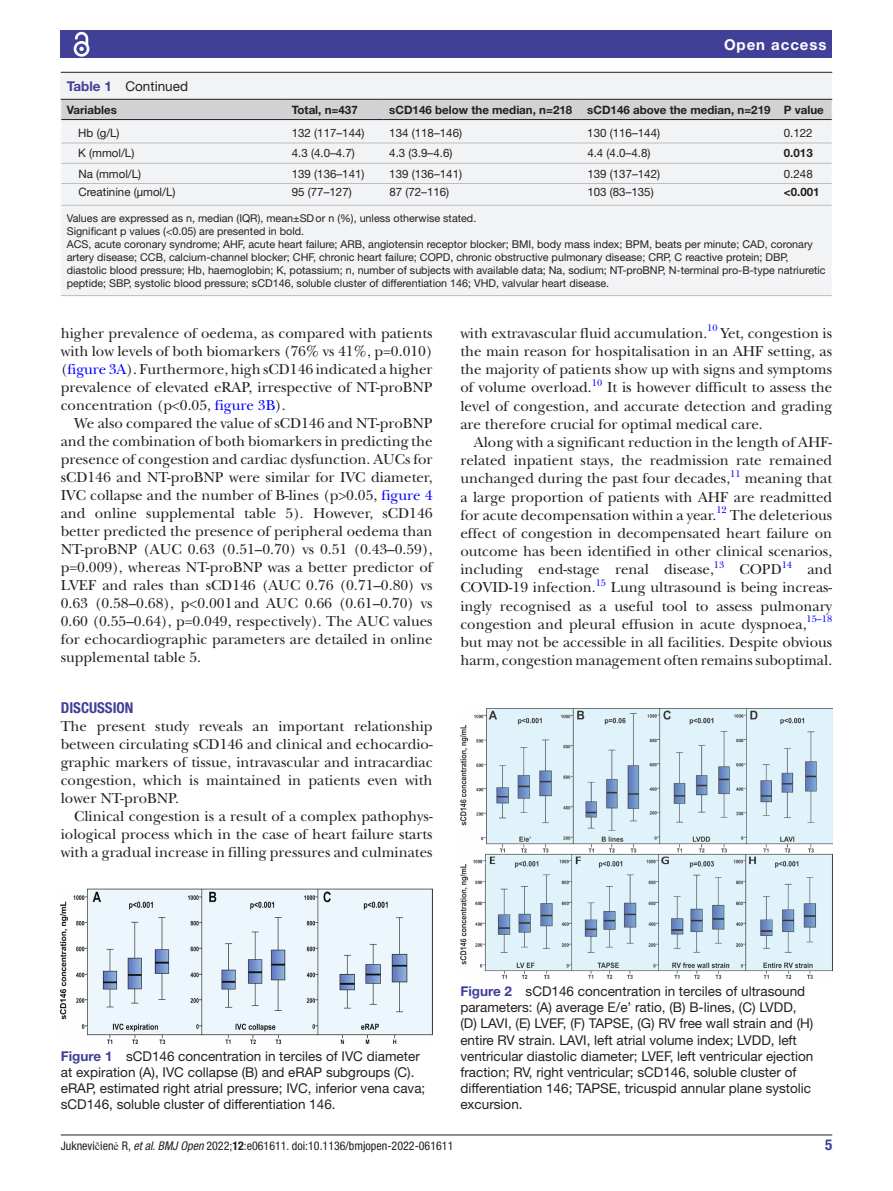
<style>
.page{position:relative;width:893px;height:1191px;background:#fff}
.page>*{position:absolute;margin:0;border:0;box-sizing:border-box;transform-origin:0 0}
.t1{font:15px/18px "New Baskerville";color:#231f20;text-align:justify}
.t2{font:700 condensed 15px "Helvetica Neue LT Std";color:#414099}
.t3{font:700 15px "Helvetica Neue LT Std";letter-spacing:.065em;color:#fff}
.t4{font:13.5px/16.2px "Helvetica Neue LT Std";color:#231f20}
.t5{font:condensed 12px "Helvetica Neue LT Std";color:#231f20}
.t6{font:11.55px "Helvetica Neue LT Std";color:#231f20}
.t7{font:700 11.55px "Helvetica Neue LT Std";color:#231f20}
.t8{font:10.8px/12.9px "Helvetica Neue LT Std";color:#231f20}
.t9{font:9.9px "New Baskerville";color:#00f}
.s1{font-weight:700;color:#414099}
.s2{color:#00f}
.s3{font-family:"Times New Roman";font-stretch:normal}
.s4{font-style:italic}
.s5{font-weight:700}
</style>
<div class="page">
<hr style="left:61px;top:1134px;width:771px;height:1px;background:#231f20">
<div style="left:61px;top:31px;width:771px;height:27px;background:#414099"></div>
<svg style="left:73px;top:31px;width:17px;height:26px"></svg>
<div style="left:61px;top:91px;width:771px;height:205px;background:#f2f3f4"></div>
<hr style="left:61px;top:205px;width:225px;height:1px;background:#bcbdc0">
<hr style="left:61px;top:295px;width:225px;height:1px;background:#bcbdc0">
<hr style="left:286px;top:295px;width:97px;height:1px;background:#bcbdc0">
<hr style="left:383px;top:295px;width:198px;height:1px;background:#bcbdc0">
<hr style="left:581px;top:295px;width:197px;height:1px;background:#bcbdc0">
<hr style="left:778px;top:295px;width:54px;height:1px;background:#bcbdc0">
<hr style="left:286px;top:205px;width:97px;height:1px;background:#bcbdc0">
<hr style="left:383px;top:205px;width:198px;height:1px;background:#bcbdc0">
<hr style="left:581px;top:205px;width:197px;height:1px;background:#bcbdc0">
<hr style="left:778px;top:205px;width:54px;height:1px;background:#bcbdc0">
<svg style="left:60px;top:99px;width:773px;height:106px"></svg>
<div style="left:61px;top:73px;width:771px;height:18px;background:#f2f3f4"></div>
<hr style="left:61px;top:72px;width:771px;height:1px;background:#231f20">
<img style="left:61px;top:888px;width:372px;height:155px">
<img style="left:460px;top:708px;width:372px;height:270px">
<p class="t4" style="left:67px;top:78px;width:123px"><span class="s1">Table 1</span> Continued</p>
<p class="t3" style="left:724px;top:35px;width:104px">Open access</p>
<p class="t7" style="left:67px;top:102px;width:52px">Variables</p>
<p class="t7" style="left:292px;top:102px;width:67px">Total, n=437</p>
<p class="t7" style="left:389px;top:102px;width:184px">sCD146 below the median, n=218</p>
<p class="t7" style="left:587px;top:102px;width:238px">sCD146 above the median, n=219 P value</p>
<p class="t6" style="left:78px;top:126px;width:43px">Hb (g/L)</p>
<p class="t6" style="left:292px;top:126px;width:74px">132 (117–144)</p>
<p class="t6" style="left:389px;top:126px;width:74px">134 (118–146)</p>
<p class="t6" style="left:587px;top:126px;width:74px">130 (116–144)</p>
<p class="t6" style="left:784px;top:126px;width:30px">0.122</p>
<p class="t6" style="left:78px;top:146px;width:58px">K (mmol/L)</p>
<p class="t6" style="left:292px;top:146px;width:65px">4.3 (4.0–4.7)</p>
<p class="t6" style="left:389px;top:146px;width:65px">4.3 (3.9–4.6)</p>
<p class="t6" style="left:587px;top:146px;width:65px">4.4 (4.0–4.8)</p>
<p class="t7" style="left:784px;top:146px;width:30px">0.013</p>
<p class="t6" style="left:78px;top:166px;width:64px">Na (mmol/L)</p>
<p class="t6" style="left:292px;top:166px;width:74px">139 (136–141)</p>
<p class="t6" style="left:389px;top:166px;width:74px">139 (136–141)</p>
<p class="t6" style="left:587px;top:166px;width:74px">139 (137–142)</p>
<p class="t6" style="left:784px;top:166px;width:30px">0.248</p>
<p class="t6" style="left:78px;top:185px;width:99px">Creatinine (μmol/L)</p>
<p class="t6" style="left:292px;top:185px;width:61px">95 (77–127)</p>
<p class="t6" style="left:389px;top:185px;width:61px">87 (72–116)</p>
<p class="t6" style="left:587px;top:185px;width:68px">103 (83–135)</p>
<p class="t7" style="left:784px;top:185px;width:37px">&lt;0.001</p>
<p class="t8" style="left:67px;top:211px;width:760px">Values are expressed as n, median (IQR), mean±SDor n (%), unless otherwise stated.<br>Significant p values (&lt;0.05) are presented in bold.<br>ACS, acute coronary syndrome; AHF, acute heart failure; ARB, angiotensin receptor blocker; BMI, body mass index; BPM, beats per minute; CAD, coronary artery disease; CCB, calcium-channel blocker; CHF, chronic heart failure; COPD, chronic obstructive pulmonary disease; CRP, C reactive protein; DBP, diastolic blood pressure; Hb, haemoglobin; K, potassium; n, number of subjects with available data; Na, sodium; NT-proBNP, N-terminal pro-B-type natriuretic peptide; SBP, systolic blood pressure; sCD146, soluble cluster of differentiation 146; VHD, valvular heart disease.</p>
<p class="t1" style="left:61px;top:324px;width:373px">higher prevalence of oedema, as compared with patients with low levels of both biomarkers (76% vs 41%, p=0.010) (<span class="s2">figure 3A</span>). Furthermore, high sCD146 indicated a higher prevalence of elevated eRAP, irrespective of NT-proBNP concentration (p&lt;0.05, <span class="s2">figure 3B</span>).</p>
<p class="t1" style="left:61px;top:414px;width:373px;text-indent:14px">We also compared the value of sCD146 and NT-proBNP and the combination of both biomarkers in predicting the presence of congestion and cardiac dysfunction. AUCs for sCD146 and NT-proBNP were similar for IVC diameter, IVC collapse and the number of B-lines (p&gt;0.05, <span class="s2">figure 4 </span>and online supplemental table 5). However, sCD146 better predicted the presence of peripheral oedema than NT-proBNP (AUC 0.63 (0.51–0.70) vs 0.51 (0.43–0.59), p=0.009), whereas NT-proBNP was a better predictor of LVEF and rales than sCD146 (AUC 0.76 (0.71–0.80) vs 0.63 (0.58–0.68), p&lt;0.001and AUC 0.66 (0.61–0.70) vs 0.60 (0.55–0.64), p=0.049, respectively). The AUC values for echocardiographic parameters are detailed in online supplemental table 5.</p>
<p class="t2" style="left:61px;top:698px;width:74px">DISCUSSION</p>
<p class="t1" style="left:61px;top:717px;width:373px">The present study reveals an important relationship between circulating sCD146 and clinical and echocardio&shy;graphic markers of tissue, intravascular and intracardiac congestion, which is maintained in patients even with lower NT-proBNP.</p>
<p class="t1" style="left:61px;top:807px;width:373px;text-indent:14px">Clinical congestion is a result of a complex pathophys&shy;iological process which in the case of heart failure starts with a gradual increase in filling pressures and culminates</p>
<p class="t1" style="left:460px;top:324px;width:248px">with extravascular fluid accumulation.</p>
<p class="t9" style="left:707px;top:322px;width:12px">10</p>
<p class="t1" style="left:460px;top:324px;width:373px;text-indent:261px">Yet, congestion is the main reason for hospitalisation in an AHF setting, as the majority of patients show up with signs and symptoms of volume overload.</p>
<p class="t9" style="left:592px;top:377px;width:12px">10</p>
<p class="t1" style="left:460px;top:378px;width:373px;text-indent:147px">It is however difficult to assess the level of congestion, and accurate detection and grading are therefore crucial for optimal medical care.</p>
<p class="t1" style="left:460px;top:433px;width:373px;text-indent:14px">Along with a significant reduction in the length of AHF&shy;related inpatient stays, the readmission rate remained unchanged during the past four decades,<sup>11</sup> meaning that a large proportion of patients with AHF are readmitted for acute decompensation within a year.</p>
<p class="t9" style="left:716px;top:504px;width:12px">12</p>
<p class="t1" style="left:460px;top:506px;width:373px;text-indent:269px">The deleterious effect of congestion in decompensated heart failure on outcome has been identified in other clinical scenarios, including end-stage renal disease,</p>
<p class="t9" style="left:782px;top:558px;width:12px">14</p>
<p class="t1" style="left:460px;top:560px;width:373px;text-indent:347px">and COVID-19 infection.<sup>15</sup> Lung ultrasound is being increas&shy;ingly recognised as a useful tool to assess pulmonary congestion and pleural effusion in acute dyspnoea,</p>
<p class="t9" style="left:714px;top:558px;width:12px">13</p>
<p class="t1" style="left:739px;top:560px;width:44px">COPD</p>
<p class="t9" style="left:807px;top:613px;width:27px">15–18</p>
<p class="t1" style="left:460px;top:633px;width:373px">but may not be accessible in all facilities. Despite obvious harm, congestion management often remains suboptimal.</p>
<p class="t4" style="left:61px;top:1047px;width:366px"><span class="s1">Figure 1</span> sCD146 concentration in terciles of IVC diameter at expiration (A), IVC collapse (B) and eRAP subgroups (C). eRAP, estimated right atrial pressure; IVC, inferior vena cava; sCD146, soluble cluster of differentiation 146.</p>
<p class="t4" style="left:460px;top:982px;width:355px"><span class="s1">Figure 2</span> sCD146 concentration in terciles of ultrasound parameters: (A) average E/e’ ratio, (B) B-lines, (C) LVDD, (D) LAVI, (E) LVEF, (F) TAPSE, (G) RV free wall strain and (H) entire RV strain. LAVI, left atrial volume index; LVDD, left ventricular diastolic diameter; LVEF, left ventricular ejection fraction; RV, right ventricular; sCD146, soluble cluster of differentiation 146; TAPSE, tricuspid annular plane systolic excursion.</p>
<p class="t5" style="left:61px;top:1138px;width:394px">Juknevi<span class="s3">č</span>ien<span class="s3">ė</span> R, <span class="s4">et al</span>. <span class="s4">BMJ Open</span> 2022;<span class="s5">12</span>:e061611. doi:10.1136/bmjopen-2022-061611</p>
<p class="t2" style="left:825px;top:1135px;width:9px">5</p>
</div>
